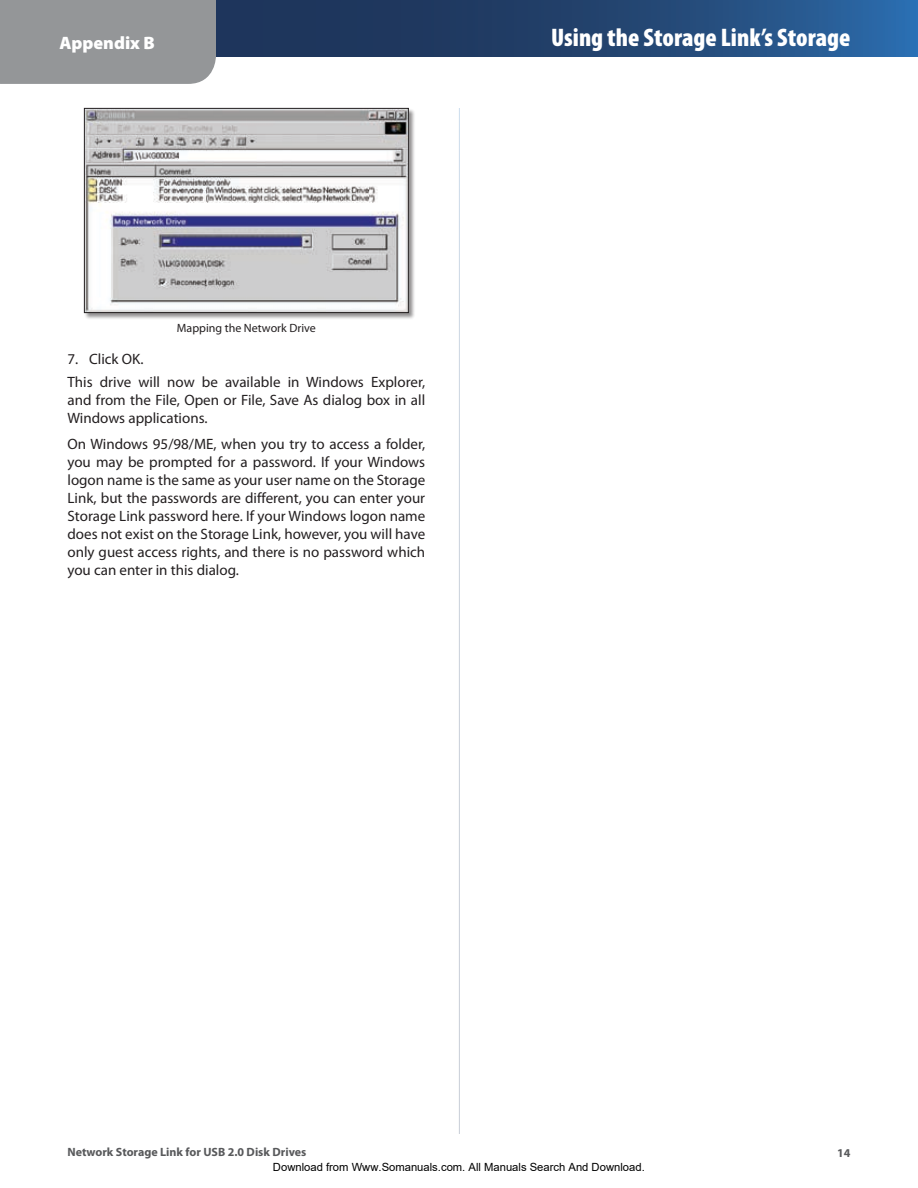
<style>
.page{position:relative;width:918px;height:1188px;background:#fff}
.page>*{position:absolute;margin:0;border:0;box-sizing:border-box;transform-origin:0 0}
.t1{font:900 condensed 25.5px "Myriad Pro";color:#fff}
.t2{font:900 18px "Myriad Pro";color:#fff}
.t3{font:15px/18px "Myriad Pro";color:#231f20}
.t4{font:700 12px "Myriad Pro";color:#58595b}
.t5{font:12px "Myriad Pro";color:#231f20}
.t6{font:11.25px "Arial";color:#000}
</style>
<div class="page">
<div style="left:0;top:0;width:216px;height:84px;background:#949698"></div>
<svg style="left:219px;top:3px;width:696px;height:51px;background:#224573"></svg>
<div style="left:84px;top:108px;width:331px;height:211px;background:#231f20;opacity:.5"></div>
<img style="left:86px;top:110px;width:321px;height:201px">
<div style="left:84px;top:108px;width:325px;height:205px;border:1px solid #231f20"></div>
<p class="t2" style="left:60px;top:30px;width:97px">Appendix B</p>
<h1 class="t1" style="left:551px;top:21px;width:301px">Using the Storage Link’s Storage</h1>
<p class="t5" style="left:177px;top:322px;width:140px">Mapping the Network Drive</p>
<p class="t3" style="left:68px;top:347px;width:359px;line-height:23.4px">7. Click OK.<br>This drive will now be available in Windows Explorer,</p>
<p class="t3" style="left:68px;top:392px;width:359px">and from the File, Open or File, Save As dialog box in all<br>Windows applications.</p>
<p class="t3" style="left:68px;top:436px;width:359px;text-align:justify">On Windows 95/98/ME, when you try to access a folder, you may be prompted for a password. If your Windows logon name is the same as your user name on the Storage Link, but the passwords are different, you can enter your Storage Link password here. If your Windows logon name does not exist on the Storage Link, however, you will have only guest access rights, and there is no password which you can enter in this dialog.</p>
<p class="t4" style="left:68px;top:1145px;width:240px">Network Storage Link for USB 2.0 Disk Drives</p>
<p class="t4" style="left:837px;top:1147px;width:15px">14</p>
<p class="t6" style="left:273px;top:1160px;width:373px">Download from Www.Somanuals.com. All Manuals Search And Download.</p>
</div>
